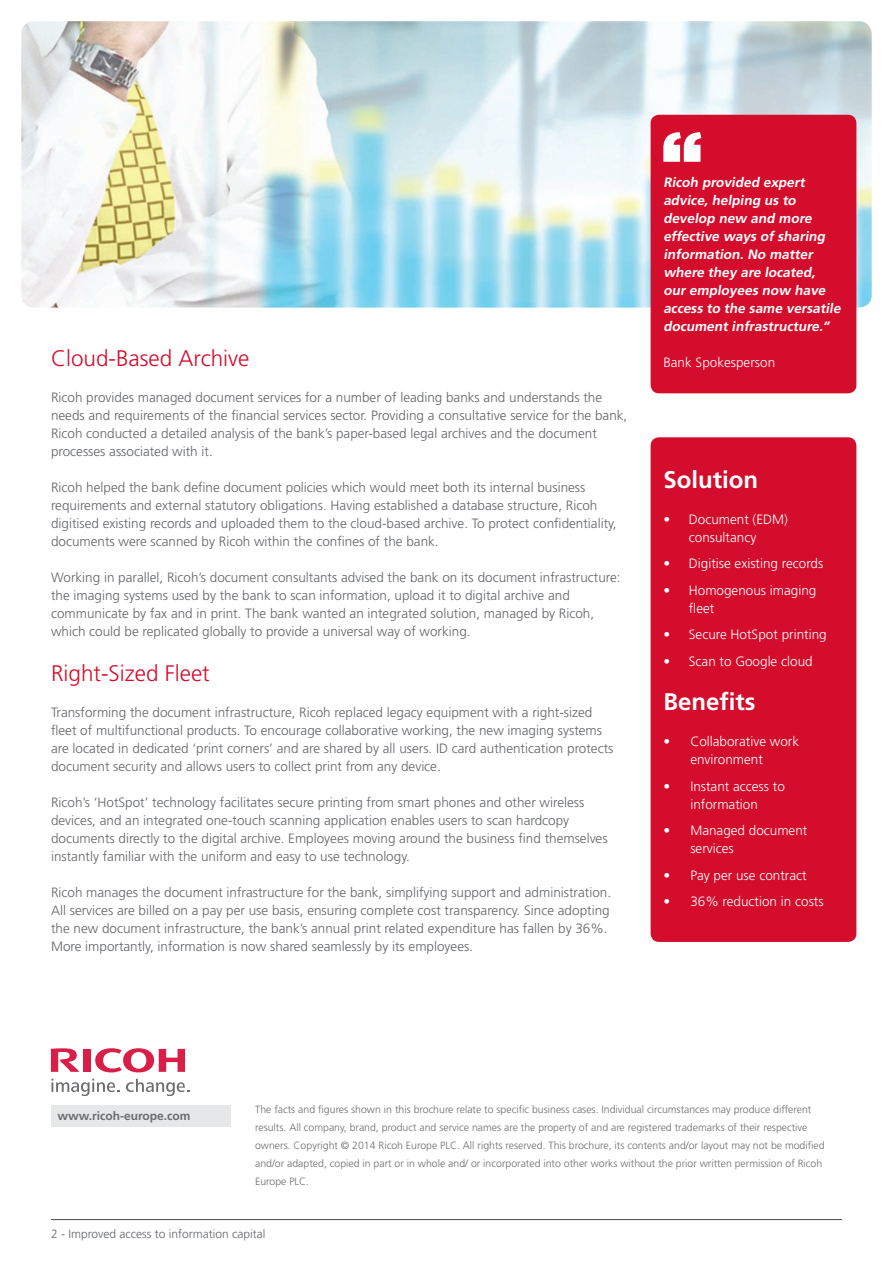
<style>
.page{position:relative;width:893px;height:1263px;background:#fff}
.page>*{position:absolute;margin:0;border:0;box-sizing:border-box;transform-origin:0 0}
.t1{font:700 24px "Frutiger LT Std";color:#fff}
.t2{font:300 22.5px "Frutiger LT Std";color:#d30d2b}
.t3{font:300 13.5px/18px "Frutiger LT Std";color:#63656a}
.t4{font:300 13.5px/18px "Frutiger LT Std";color:#fff}
.t5{font:italic 700 13.5px/18px "Frutiger LT Std";color:#fff}
.t6{font:300 12px "Frutiger LT Std";color:#63656a}
.t7{font:700 12px "Frutiger LT Std";color:#6c6d70}
.t8{font:300 10.5px/18px "Frutiger LT Std";color:#6c6d70}
</style>
<div class="page">
<img style="left:21px;top:21px;width:851px;height:287px">
<hr style="left:51px;top:1219px;width:791px;height:1px;background:#4b4c4d">
<div style="left:51px;top:1105px;width:179px;height:22px;background:#e6e7e9"></div>
<svg style="left:95px;top:1048px;width:90px;height:24px"></svg>
<div style="left:83px;top:1049px;width:8px;height:23px;background:#d91e47"></div>
<svg style="left:51px;top:1048px;width:28px;height:24px"></svg>
<svg style="left:51px;top:1079px;width:68px;height:17px"></svg>
<svg style="left:126px;top:1079px;width:63px;height:17px"></svg>
<div style="left:651px;top:437px;width:205px;height:505px;background:#d30d2b;border-radius:9px"></div>
<div style="left:651px;top:115px;width:205px;height:278px;background:#d30d2b;border-radius:9px"></div>
<svg style="left:663px;top:132px;width:38px;height:30px"></svg>
<h2 class="t2" style="left:51px;top:346px;width:200px">Cloud-Based Archive</h2>
<p class="t3" style="left:51px;top:389px;width:578px">Ricoh provides managed document services for a number of leading banks and understands the needs and requirements of the financial services sector. Providing a consultative service for the bank, Ricoh conducted a detailed analysis of the bank’s paper-based legal archives and the document processes associated with it.</p>
<p class="t3" style="left:51px;top:479px;width:567px">Ricoh helped the bank define document policies which would meet both its internal business requirements and external statutory obligations. Having established a database structure, Ricoh digitised existing records and uploaded them to the cloud-based archive. To protect confidentiality, documents were scanned by Ricoh within the confines of the bank.</p>
<p class="t3" style="left:51px;top:569px;width:571px">Working in parallel, Ricoh’s document consultants advised the bank on its document infrastructure: the imaging systems used by the bank to scan information, upload it to digital archive and communicate by fax and in print. The bank wanted an integrated solution, managed by Ricoh, which could be replicated globally to provide a universal way of working.</p>
<h2 class="t2" style="left:51px;top:660px;width:160px">Right-Sized Fleet</h2>
<p class="t3" style="left:51px;top:703px;width:564px">Transforming the document infrastructure, Ricoh replaced legacy equipment with a right-sized fleet of multifunctional products. To encourage collaborative working, the new imaging systems are located in dedicated ‘print corners’ and are shared by all users. ID card authentication protects document security and allows users to collect print from any device.</p>
<p class="t3" style="left:51px;top:793px;width:558px">Ricoh’s ‘HotSpot’ technology facilitates secure printing from smart phones and other wireless devices, and an integrated one-touch scanning application enables users to scan hardcopy documents directly to the digital archive. Employees moving around the business find themselves instantly familiar with the uniform and easy to use technology.</p>
<p class="t3" style="left:51px;top:883px;width:562px">Ricoh manages the document infrastructure for the bank, simplifying support and administration.<br>All services are billed on a pay per use basis, ensuring complete cost transparency. Since adopting the new document infrastructure, the bank’s annual print related expenditure has fallen by 36%.<br>More importantly, information is now shared seamlessly by its employees.</p>
<p class="t5" style="left:663px;top:174px;width:181px">Ricoh provided expert advice, helping us to develop new and more effective ways of sharing information. No matter where they are located, our employees now have access to the same versatile document infrastructure.”</p>
<p class="t4" style="left:663px;top:354px;width:113px">Bank Spokesperson</p>
<h1 class="t1" style="left:663px;top:465px;width:96px">Solution</h1>
<p class="t4" style="left:663px;top:510px;width:126px;text-align:center">• Document (EDM) consultancy</p>
<p class="t4" style="left:663px;top:555px;width:162px">• Digitise existing records</p>
<p class="t4" style="left:689px;top:581px;width:129px;text-indent:-26px">• Homogenous imaging fleet</p>
<p class="t4" style="left:663px;top:626px;width:165px">• Secure HotSpot printing</p>
<p class="t4" style="left:663px;top:652px;width:151px">• Scan to Google cloud</p>
<h1 class="t1" style="left:663px;top:688px;width:94px">Benefits</h1>
<p class="t4" style="left:690px;top:733px;width:110px;text-indent:-27px">• Collaborative work environment</p>
<p class="t4" style="left:663px;top:777px;width:123px;text-align:center">• Instant access to information</p>
<p class="t4" style="left:690px;top:822px;width:119px;text-indent:-27px">• Managed document services</p>
<p class="t4" style="left:663px;top:866px;width:145px">• Pay per use contract</p>
<p class="t4" style="left:663px;top:893px;width:162px">• 36% reduction in costs</p>
<p class="t7" style="left:57px;top:1108px;width:135px">www.ricoh-europe.com</p>
<p class="t8" style="left:255px;top:1100px;width:571px">The facts and figures shown in this brochure relate to specific business cases. Individual circumstances may produce different results. All company, brand, product and service names are the property of and are registered trademarks of their respective owners. Copyright © 2014 Ricoh Europe PLC. All rights reserved. This brochure, its contents and/or layout may not be modified and/or adapted, copied in part or in whole and/ or incorporated into other works without the prior written permission of Ricoh Europe PLC.</p>
<p class="t6" style="left:51px;top:1227px;width:216px">2 - Improved access to information capital</p>
</div>
